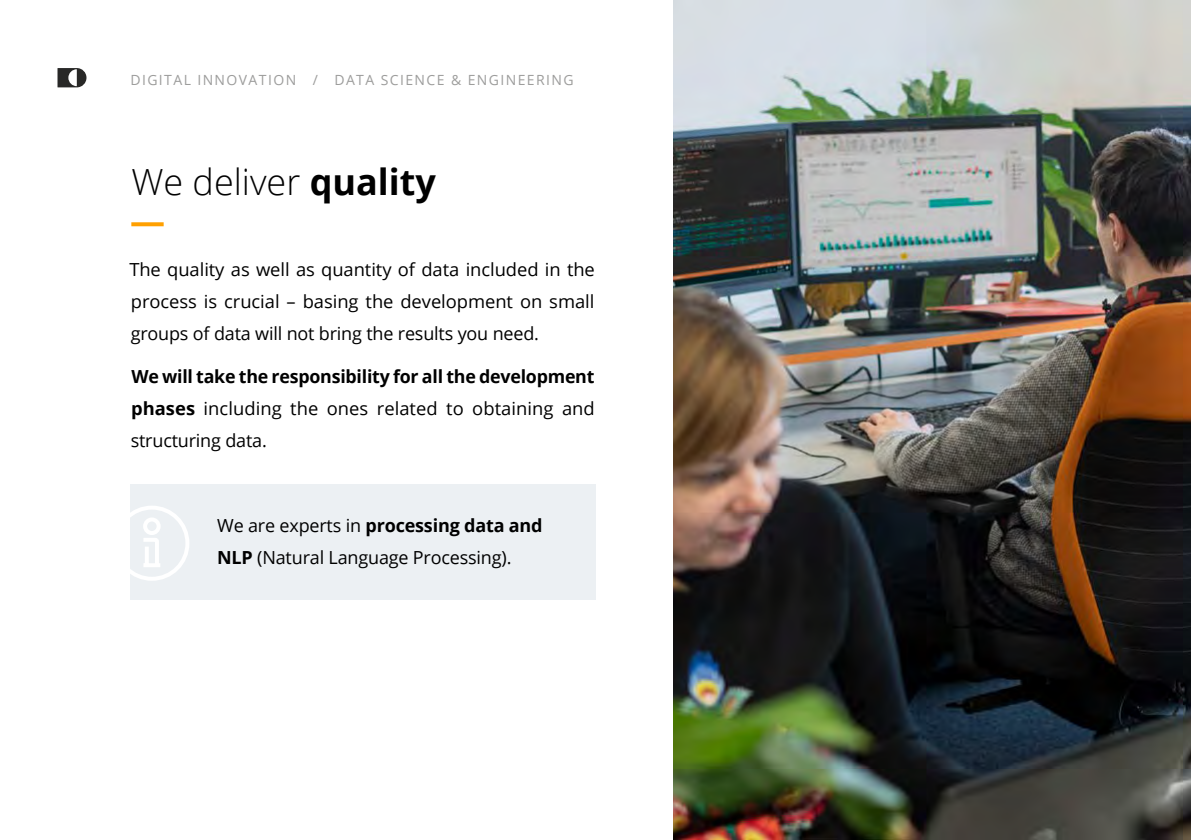
<style>
.page{position:relative;width:1191px;height:840px;background:#fff}
.page>*{position:absolute;margin:0;border:0;box-sizing:border-box;transform-origin:0 0}
.t1{font:300 36px "Open Sans";color:#000}
.t2{font:18px/32px "Open Sans";letter-spacing:-.01em;color:#000;text-align:justify}
.t3{font:700 18px/32px "Open Sans";letter-spacing:-.015em;color:#000;text-align:justify}
.t4{font:14px "Open Sans";letter-spacing:.1em;color:#9d9d9c}
.s1{font-weight:700}
.s2{font-weight:400}
</style>
<div class="page">
<svg style="left:57px;top:68px;width:29px;height:19px"></svg>
<svg style="left:131px;top:222px;width:33px;height:4px"></svg>
<div style="left:130px;top:484px;width:465px;height:115px;background:#ecf0f3"></div>
<svg style="left:130px;top:506px;width:59px;height:75px"></svg>
<img style="left:673px;top:1px;width:518px;height:838px">
<p class="t4" style="left:130px;top:70px;width:444px">DIGITAL INNOVATION / DATA SCIENCE &amp; ENGINEERING</p>
<h1 class="t1" style="left:131px;top:157px;width:306px">We deliver <span class="s1">quality</span></h1>
<p class="t2" style="left:129px;top:252px;width:467px">The quality as well as quantity of data included in the process is crucial – basing the development on small groups of data will not bring the results you need.</p>
<p class="t3" style="left:131px;top:360px;width:465px">We will take the responsibility for all the development phases <span class="s2">including the ones related to obtaining and structuring data.</span></p>
<p class="t2" style="left:217px;top:508px;width:327px">We are experts in <span class="s1">processing data and<br>NLP</span> (Natural Language Processing).</p>
</div>
